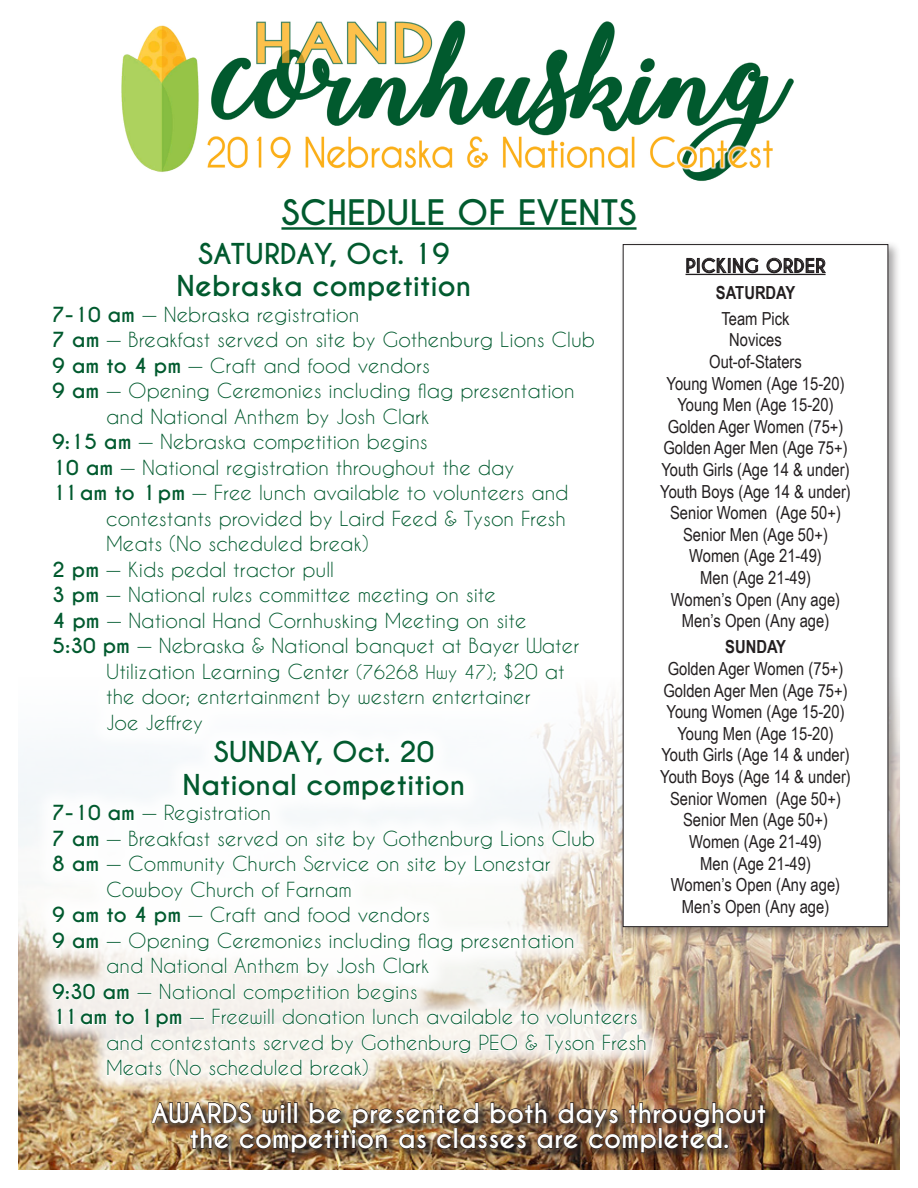
<style>
.page{position:relative;width:918px;height:1188px;background:#fff}
.page>*{position:absolute;margin:0;border:0;box-sizing:border-box;transform-origin:0 0}
.t1{font:700 33px "Caviar Dreams";color:#015a2e}
.t2{font:700 27px "Caviar Dreams";color:#015a2e}
.t3{font:700 25.5px/25.5px "Caviar Dreams";color:#fff;text-align:center}
.t4{font:19.5px/25.5px "Caviar Dreams";color:#015a2e;text-align:right}
.t5{font:18px "Arial Narrow";color:#231f20}
.t6{font:700 18px "Arial Narrow";color:#231f20}
.t7{font:700 18px "Caviar Dreams";letter-spacing:.02em;color:#231f20}
.s1{font-weight:700}
.s2{font-size:18px}
</style>
<div class="page">
<img style="left:18px;top:755px;width:882px;height:415px">
<img style="left:121px;top:20px;width:673px;height:161px">
<div style="left:33px;top:222px;width:632px;height:874px;background:#fff;opacity:.86"></div>
<svg style="left:197px;top:241px;width:141px;height:27px"></svg>
<svg style="left:346px;top:241px;width:59px;height:25px"></svg>
<svg style="left:417px;top:241px;width:38px;height:25px"></svg>
<svg style="left:51px;top:274px;width:596px;height:805px"></svg>
<div style="left:619px;top:240px;width:282px;height:700px;background:#231f20;opacity:.4"></div>
<div style="left:623px;top:245px;width:265px;height:682px;background:#fff"></div>
<hr style="left:686px;top:274px;width:140px;height:1px;background:#231f20">
<svg style="left:686px;top:258px;width:10px;height:15px"></svg>
<div style="left:697px;top:258px;width:3px;height:15px;border:1px solid #231f20"></div>
<svg style="left:702px;top:258px;width:57px;height:15px"></svg>
<svg style="left:767px;top:258px;width:59px;height:15px"></svg>
<hr style="left:281px;top:227px;width:356px;height:3px;background:#015a2e">
<img style="left:152px;top:1102px;width:623px;height:61px">
<img style="left:151px;top:1102px;width:615px;height:51px">
<p class="t1" style="left:281px;top:193px;width:357px">SCHEDULE OF EVENTS</p>
<p class="t2" style="left:198px;top:238px;width:253px">SATURDAY, Oct. 19</p>
<p class="t2" style="left:177px;top:270px;width:296px">Nebraska competition</p>
<p class="t4" style="left:52px;top:301px;width:309px"><span class="s1">7-10 am</span> — Nebraska registration</p>
<p class="t4" style="left:52px;top:327px;width:544px"><span class="s1">7 am</span> — Breakfast served on site by Gothenburg Lions Club</p>
<p class="t4" style="left:52px;top:352px;width:379px"><span class="s1">9 am to 4 pm</span> — Craft and food vendors</p>
<p class="t4" style="left:52px;top:378px;width:524px"><span class="s1">9 am</span> — Opening Ceremonies including flag presentation</p>
<p class="t4" style="left:106px;top:403px;width:325px">and National Anthem by Josh Clark</p>
<p class="t4" style="left:52px;top:429px;width:377px"><span class="s1">9:15 am</span> — Nebraska competition begins</p>
<p class="t4" style="left:52px;top:454px;width:464px"><span class="s1">10 am</span> — National registration throughout the day</p>
<p class="t4" style="left:52px;top:480px;width:518px"><span class="s1">11 am to 1 pm</span> — Free lunch available to volunteers and contestants provided by Laird Feed &amp; Tyson Fresh</p>
<p class="t4" style="left:106px;top:531px;width:264px">Meats (No scheduled break)</p>
<p class="t4" style="left:52px;top:556px;width:283px"><span class="s1">2 pm</span> — Kids pedal tractor pull</p>
<p class="t4" style="left:52px;top:582px;width:445px"><span class="s1">3 pm</span> — National rules committee meeting on site</p>
<p class="t4" style="left:52px;top:607px;width:476px"><span class="s1">4 pm</span> — National Hand Cornhusking Meeting on site</p>
<p class="t4" style="left:52px;top:633px;width:529px"><span class="s1">5:30 pm</span> — Nebraska &amp; National banquet at Bayer Water</p>
<p class="t4" style="left:106px;top:658px;width:460px">Utilization Learning Center <span class="s2">(76268 Hwy 47);</span> $20 at</p>
<p class="t4" style="left:106px;top:684px;width:426px">the door; entertainment by western entertainer</p>
<p class="t4" style="left:106px;top:709px;width:98px">Joe Jeffrey</p>
<p class="t2" style="left:214px;top:736px;width:222px">SUNDAY, Oct. 20</p>
<p class="t2" style="left:183px;top:768px;width:284px">National competition</p>
<p class="t4" style="left:52px;top:800px;width:220px"><span class="s1">7-10 am</span> — Registration</p>
<p class="t4" style="left:52px;top:825px;width:544px"><span class="s1">7 am</span> — Breakfast served on site by Gothenburg Lions Club</p>
<p class="t4" style="left:52px;top:851px;width:500px"><span class="s1">8 am</span> — Community Church Service on site by Lonestar</p>
<p class="t4" style="left:106px;top:876px;width:247px">Cowboy Church of Farnam</p>
<p class="t4" style="left:52px;top:902px;width:379px"><span class="s1">9 am to 4 pm</span> — Craft and food vendors</p>
<p class="t4" style="left:52px;top:927px;width:524px"><span class="s1">9 am</span> — Opening Ceremonies including flag presentation</p>
<p class="t4" style="left:106px;top:953px;width:325px">and National Anthem by Josh Clark</p>
<p class="t4" style="left:52px;top:978px;width:367px"><span class="s1">9:30 am</span> — National competition begins</p>
<p class="t4" style="left:52px;top:1004px;width:587px"><span class="s1">11 am to 1 pm</span> — Freewill donation lunch available to volunteers</p>
<p class="t4" style="left:106px;top:1029px;width:542px">and contestants served by Gothenburg PEO &amp; Tyson Fresh</p>
<p class="t4" style="left:106px;top:1055px;width:264px">Meats (No scheduled break)</p>
<p class="t7" style="left:686px;top:255px;width:142px">PICKING ORDER</p>
<p class="t6" style="left:716px;top:279px;width:81px">SATURDAY</p>
<p class="t5" style="left:722px;top:305px;width:70px">Team Pick</p>
<p class="t5" style="left:729px;top:327px;width:54px">Novices</p>
<p class="t5" style="left:709px;top:348px;width:94px">Out-of-Staters</p>
<p class="t5" style="left:667px;top:370px;width:180px">Young Women (Age 15-20)</p>
<p class="t5" style="left:677px;top:392px;width:158px">Young Men (Age 15-20)</p>
<p class="t5" style="left:668px;top:413px;width:177px">Golden Ager Women (75+)</p>
<p class="t5" style="left:663px;top:435px;width:186px">Golden Ager Men (Age 75+)</p>
<p class="t5" style="left:661px;top:456px;width:190px">Youth Girls (Age 14 &amp; under)</p>
<p class="t5" style="left:660px;top:478px;width:192px">Youth Boys (Age 14 &amp; under)</p>
<p class="t5" style="left:670px;top:500px;width:172px">Senior Women (Age 50+)</p>
<p class="t5" style="left:683px;top:521px;width:146px">Senior Men (Age 50+)</p>
<p class="t5" style="left:689px;top:543px;width:134px">Women (Age 21-49)</p>
<p class="t5" style="left:700px;top:565px;width:112px">Men (Age 21-49)</p>
<p class="t5" style="left:671px;top:586px;width:171px">Women’s Open (Any age)</p>
<p class="t5" style="left:682px;top:608px;width:149px">Men’s Open (Any age)</p>
<p class="t6" style="left:725px;top:633px;width:62px">SUNDAY</p>
<p class="t5" style="left:668px;top:655px;width:177px">Golden Ager Women (75+)</p>
<p class="t5" style="left:663px;top:677px;width:186px">Golden Ager Men (Age 75+)</p>
<p class="t5" style="left:667px;top:699px;width:180px">Young Women (Age 15-20)</p>
<p class="t5" style="left:677px;top:720px;width:158px">Young Men (Age 15-20)</p>
<p class="t5" style="left:661px;top:742px;width:190px">Youth Girls (Age 14 &amp; under)</p>
<p class="t5" style="left:660px;top:764px;width:192px">Youth Boys (Age 14 &amp; under)</p>
<p class="t5" style="left:670px;top:785px;width:172px">Senior Women (Age 50+)</p>
<p class="t5" style="left:683px;top:807px;width:146px">Senior Men (Age 50+)</p>
<p class="t5" style="left:689px;top:828px;width:134px">Women (Age 21-49)</p>
<p class="t5" style="left:700px;top:850px;width:112px">Men (Age 21-49)</p>
<p class="t5" style="left:671px;top:872px;width:171px">Women’s Open (Any age)</p>
<p class="t5" style="left:682px;top:893px;width:149px">Men’s Open (Any age)</p>
<p class="t3" style="left:151px;top:1101px;width:617px">AWARDS will be presented both days throughout the competition as classes are completed.</p>
</div>
